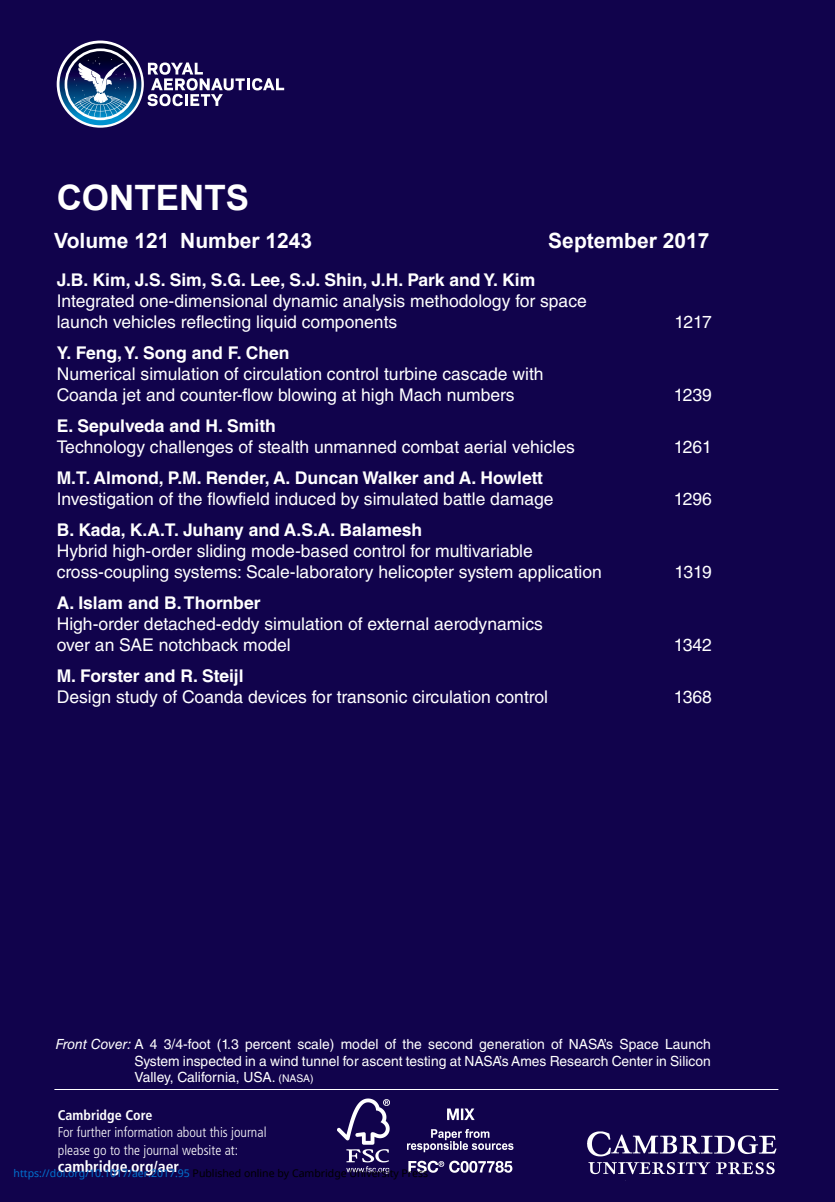
<style>
.page{position:relative;width:835px;height:1202px;background:#fff}
.page>*{position:absolute;margin:0;border:0;box-sizing:border-box;transform-origin:0 0}
.t1{font:700 35px "Arial";color:#fff}
.t2{font:700 21px "Arial";color:#fff}
.t3{font:17.5px/21px "Helvetica LT Std";color:#fff}
.t4{font:700 17.5px "Helvetica LT Std";color:#fff}
.t5{font:700 condensed 15.75px "Frutiger";color:#fff}
.t6{font:14px/16.6px "Helvetica LT Std";color:#fff;text-align:justify}
.t7{font:300 condensed 14px/17.5px "Frutiger";color:#fff}
.t8{font:700 condensed 14px "Frutiger";color:#fff}
.t9{font:10.5px "Noto Sans";color:#000}
.s1{font-style:italic}
.s2{font-size:10.5px}
.s3{color:#0172cf}
</style>
<div class="page">
<div style="left:0;top:0;width:834px;height:1201px;background:#11034c"></div>
<hr style="left:54px;top:1088px;width:724px;height:1px;background:#fff">
<img style="left:582px;top:1128px;width:200px;height:56px">
<img style="left:338px;top:1098px;width:175px;height:77px">
<div style="left:57px;top:41px;width:287px;height:87px;background:#11034c"></div>
<svg style="left:57px;top:41px;width:87px;height:87px"></svg>
<svg style="left:147px;top:62px;width:137px;height:44px"></svg>
<img style="left:59px;top:43px;width:82px;height:82px">
<svg style="left:73px;top:57px;width:56px;height:60px;background:#446891"></svg>
<div style="left:142px;top:115px;width:213px;height:18px;background:#11034c"></div>
<div style="left:141px;top:114px;width:215px;height:20px;border:2px solid #11034c"></div>
<h1 class="t1" style="left:57px;top:178px;width:194px">CONTENTS</h1>
<p class="t2" style="left:54px;top:228px;width:259px">Volume 121 Number 1243</p>
<p class="t2" style="left:548px;top:228px;width:163px">September 2017</p>
<p class="t4" style="left:57px;top:273px;width:480px">J.B. Kim, J.S. Sim, S.G. Lee, S.J. Shin, J.H. Park and Y. Kim</p>
<p class="t3" style="left:57px;top:292px;width:531px">Integrated one-dimensional dynamic analysis methodology for space launch vehicles reflecting liquid components</p>
<p class="t4" style="left:57px;top:346px;width:234px">Y. Feng, Y. Song and F. Chen</p>
<p class="t3" style="left:57px;top:365px;width:488px">Numerical simulation of circulation control turbine cascade with<br>Coanda jet and counter-flow blowing at high Mach numbers</p>
<p class="t3" style="left:674px;top:313px;width:39px">1217</p>
<p class="t3" style="left:673px;top:386px;width:40px">1239</p>
<p class="t4" style="left:57px;top:419px;width:221px">E. Sepulveda and H. Smith</p>
<p class="t3" style="left:57px;top:437px;width:519px">Technology challenges of stealth unmanned combat aerial vehicles</p>
<p class="t3" style="left:673px;top:437px;width:40px">1261</p>
<p class="t4" style="left:57px;top:471px;width:487px">M.T. Almond, P.M. Render, A. Duncan Walker and A. Howlett</p>
<p class="t3" style="left:57px;top:489px;width:498px">Investigation of the flowfield induced by simulated battle damage</p>
<p class="t3" style="left:673px;top:489px;width:40px">1296</p>
<p class="t4" style="left:57px;top:523px;width:367px">B. Kada, K.A.T. Juhany and A.S.A. Balamesh</p>
<p class="t3" style="left:57px;top:541px;width:546px">Hybrid high-order sliding mode-based control for multivariable cross-coupling systems: Scale-laboratory helicopter system application</p>
<p class="t3" style="left:674px;top:562px;width:39px">1319</p>
<p class="t4" style="left:57px;top:596px;width:205px">A. Islam and B. Thornber</p>
<p class="t3" style="left:57px;top:614px;width:487px">High-order detached-eddy simulation of external aerodynamics over an SAE notchback model</p>
<p class="t3" style="left:673px;top:635px;width:40px">1342</p>
<p class="t4" style="left:57px;top:669px;width:188px">M. Forster and R. Steijl</p>
<p class="t3" style="left:57px;top:687px;width:492px">Design study of Coanda devices for transonic circulation control</p>
<p class="t3" style="left:673px;top:687px;width:40px">1368</p>
<p class="t6" style="left:134px;top:1036px;width:577px;text-indent:-79px"><span class="s1">Front Cover:</span> A 4 3/4-foot (1.3 percent scale) model of the second generation of NASA’s Space Launch System inspected in a wind tunnel for ascent testing at NASA’s Ames Research Center in Silicon Valley, California, USA. <span class="s2">(NASA)</span></p>
<p class="t8" style="left:58px;top:1108px;width:96px">Cambridge Core</p>
<p class="t7" style="left:58px;top:1124px;width:210px">For further information about this journal please go to the journal website at:</p>
<p class="t5" style="left:58px;top:1160px;width:123px">cambridge.org/aer</p>
<p class="t9" style="left:14px;top:1165px;width:416px"><span class="s3">https://doi.org/10.1017/aer.2017.95</span> Published online by Cambridge University Press</p>
</div>
